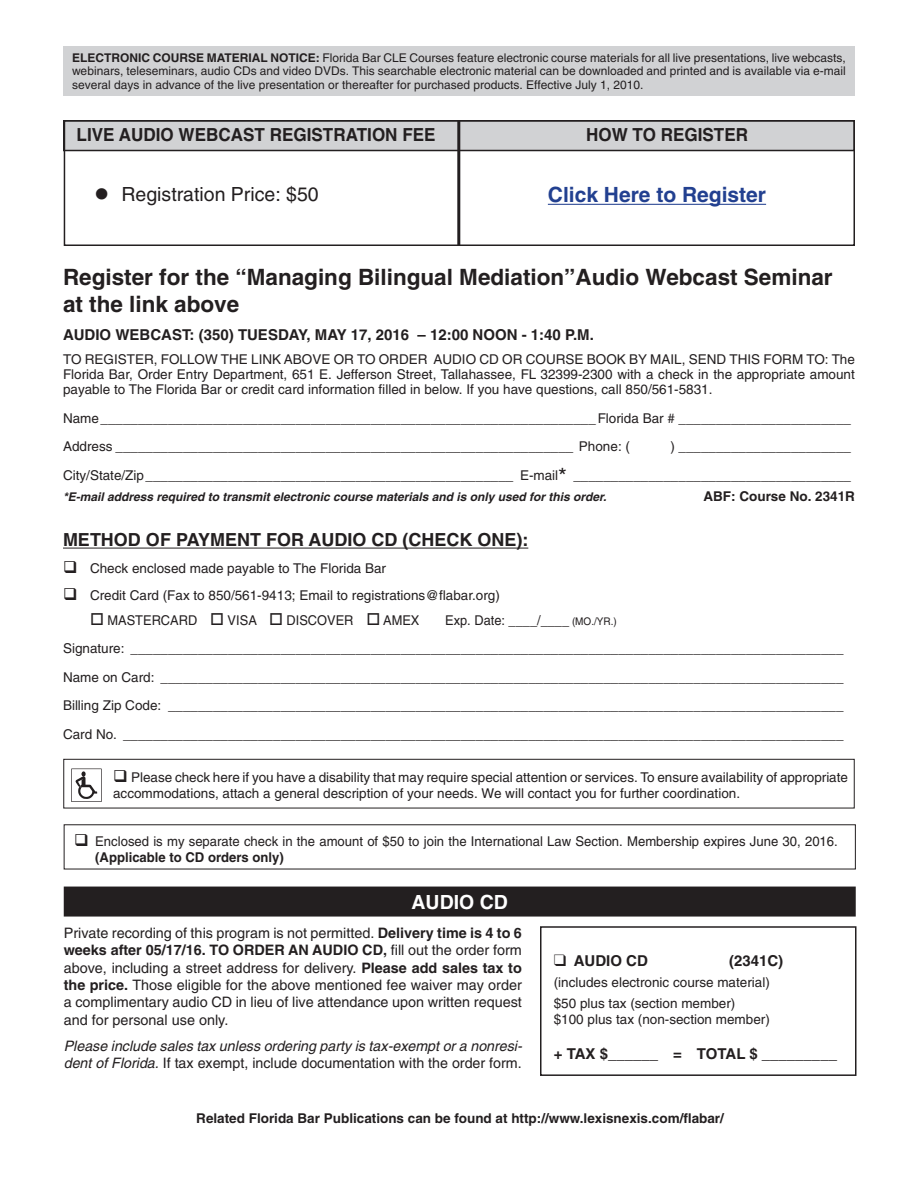
<style>
.page{position:relative;width:918px;height:1188px;background:#fff}
.page>*{position:absolute;margin:0;border:0;box-sizing:border-box;transform-origin:0 0}
.Bro19-Register_me_fo{font:700 22.5px/27px "Helvetica";color:#231f20}
.Bro07-lect_time{font:700 21px "Helvetica";color:#224090}
.Bro23-checkone_boxes{font:19.5px "Helvetica";color:#231f20}
.Bro13-CLE_Crsebook_h{font:700 19.5px "Helvetica";color:#fff}
.Bro22-RegFee_MethofP{font:700 18px "Helvetica";color:#231f20;scale:.95 1}
.Bro23-checkone_boxes-2{font:700 18px "Helvetica";color:#231f20}
.Bro17-text9{font:700 15px "Helvetica";color:#231f20}
.Bro26-book_tape_cost{font:700 15px "Helvetica";color:#231f20}
.Bro17-text9-2{font:14.4px/17.2px "Helvetica";color:#231f20;text-align:justify}
.Bro18-text8{font:italic 14.4px/17.2px "Helvetica";color:#231f20}
.Bro-multi-name-add-c{font:13.5px "Helvetica";color:#231f20}
.Bro20-name-add-ctyst{font:13.5px "Helvetica";color:#231f20}
.Bro17-text9-3{font:13.5px/15px "Helvetica";color:#231f20;text-align:justify}
.Bro24-handicap{font:13.5px/16.2px "Helvetica";color:#231f20}
.Bro29-join_membershi{font:13.5px/16.2px "Helvetica";color:#231f20}
.Bro23-checkone_boxes-3{font:13.5px "Helvetica";color:#231f20}
.Bro26-book_tape_cost-2{font:13.5px "Helvetica";color:#231f20}
.Bro17-text9-4{font:700 13.5px "Helvetica";color:#231f20}
.Bro23-checkone_boxes-4{font:13.5px "Helvetica";color:#231f20;scale:.95 1}
.Bro21-initials_cours{font:700 13.5px "Helvetica";color:#231f20}
.Bro22-RegFee_MethofP-2{font:12px/13.5px "Helvetica";color:#231f20;text-align:justify}
.Bro21-initials_cours-2{font:italic 700 12px "Helvetica";color:#231f20}
.s1{font-weight:700}
.s2{font-size:22.5px}
.s3{font-size:10.5px}
.s4{font-style:normal}
</style>
<div class="page">
<div style="left:64px;top:121px;width:790px;height:30px;background:#d1d2d4"></div>
<div style="left:63px;top:120px;width:792px;height:31px;border:2px solid #231f20"></div>
<div style="left:64px;top:120px;width:791px;height:126px;border:2px solid #231f20"></div>
<hr style="left:457px;top:120px;width:3px;height:126px;background:#231f20">
<div style="left:63px;top:759px;width:792px;height:49px;border:1px solid #231f20"></div>
<img style="left:71px;top:768px;width:31px;height:34px">
<div style="left:64px;top:887px;width:792px;height:30px;background:#231f20"></div>
<div style="left:540px;top:926px;width:316px;height:150px;border:2px solid #231f20"></div>
<div style="left:63px;top:46px;width:792px;height:50px;background:#d1d2d4"></div>
<hr style="left:63px;top:548px;width:465px;height:1px;background:#231f20">
<hr style="left:548px;top:204px;width:218px;height:1px;background:#224090">
<p class="Bro22-RegFee_MethofP-2" style="left:72px;top:51px;width:775px"><span class="s1">ELECTRONIC COURSE MATERIAL NOTICE:</span> Florida Bar CLE Courses feature electronic course materials for all live presentations, live webcasts, webinars, teleseminars, audio CDs and video DVDs. This searchable electronic material can be downloaded and printed and is available via e-mail several days in advance of the live presentation or thereafter for purchased products. Effective July 1, 2010.</p>
<p class="Bro22-RegFee_MethofP" style="left:77px;top:124px;width:380px">LIVE AUDIO WEBCAST REGISTRATION FEE</p>
<p class="Bro22-RegFee_MethofP" style="left:586px;top:124px;width:172px">HOW TO REGISTER</p>
<p class="Bro23-checkone_boxes" style="left:94px;top:183px;width:226px">● Registration Price: $50</p>
<p class="Bro07-lect_time" style="left:548px;top:182px;width:220px">Click Here to Register</p>
<p class="Bro19-Register_me_fo" style="left:63px;top:263px;width:771px">Register for the “Managing Bilingual Mediation”Audio Webcast Seminar at the link above</p>
<p class="Bro17-text9" style="left:63px;top:326px;width:532px">AUDIO WEBCAST: (350) TUESDAY, MAY 17, 2016 – 12:00 NOON - 1:40 P.M.</p>
<p class="Bro17-text9-3" style="left:63px;top:352px;width:793px">TO REGISTER, FOLLOW THE LINK ABOVE OR TO ORDER AUDIO CD OR COURSE BOOK BY MAIL, SEND THIS FORM TO: The Florida Bar, Order Entry Department, 651 E. Jefferson Street, Tallahassee, FL 32399-2300 with a check in the appropriate amount payable to The Florida Bar or credit card information filled in below. If you have questions, call 850/561-5831.</p>
<p class="Bro20-name-add-ctyst" style="left:63px;top:410px;width:790px">Name__________________________________________________________________Florida Bar # _______________________</p>
<p class="Bro20-name-add-ctyst" style="left:63px;top:439px;width:569px">Address _____________________________________________________________ Phone: (</p>
<p class="Bro20-name-add-ctyst" style="left:671px;top:439px;width:182px">) _______________________</p>
<p class="Bro20-name-add-ctyst" style="left:63px;top:467px;width:790px">City/State/Zip_________________________________________________ E-mail<span class="s2">*</span> _____________________________________</p>
<p class="Bro21-initials_cours-2" style="left:63px;top:489px;width:545px">*E-mail address required to transmit electronic course materials and is only used for this order.</p>
<p class="Bro21-initials_cours" style="left:703px;top:488px;width:153px">ABF: Course No. 2341R</p>
<p class="Bro23-checkone_boxes-2" style="left:63px;top:529px;width:467px">METHOD OF PAYMENT FOR AUDIO CD (CHECK ONE):</p>
<p class="Bro23-checkone_boxes-3" style="left:63px;top:560px;width:325px">❑ Check enclosed made payable to The Florida Bar</p>
<p class="Bro23-checkone_boxes-3" style="left:63px;top:587px;width:438px">❑ Credit Card (Fax to 850/561-9413; Email to registrations@flabar.org)</p>
<p class="Bro23-checkone_boxes-4" style="left:90px;top:612px;width:348px">□ MASTERCARD □ VISA □ DISCOVER □ AMEX</p>
<p class="Bro23-checkone_boxes-4" style="left:445px;top:612px;width:182px">Exp. Date: ____/____ <span class="s3">(MO./YR.)</span></p>
<p class="Bro-multi-name-add-c" style="left:63px;top:641px;width:782px">Signature: _______________________________________________________________________________________________</p>
<p class="Bro-multi-name-add-c" style="left:63px;top:669px;width:782px">Name on Card: ___________________________________________________________________________________________</p>
<p class="Bro-multi-name-add-c" style="left:63px;top:698px;width:782px">Billing Zip Code: __________________________________________________________________________________________</p>
<p class="Bro-multi-name-add-c" style="left:63px;top:726px;width:782px">Card No. ________________________________________________________________________________________________</p>
<p class="Bro24-handicap" style="left:113px;top:769px;width:736px">❑ Please check here if you have a disability that may require special attention or services. To ensure availability of appropriate accommodations, attach a general description of your needs. We will contact you for further coordination.</p>
<p class="Bro29-join_membershi" style="left:95px;top:833px;width:744px;text-indent:-21px">❑ Enclosed is my separate check in the amount of $50 to join the International Law Section. Membership expires June 30, 2016. <span class="s1">(Applicable to CD orders only)</span></p>
<p class="Bro13-CLE_Crsebook_h" style="left:412px;top:890px;width:98px">AUDIO CD</p>
<p class="Bro17-text9-2" style="left:64px;top:924px;width:460px">Private recording of this program is not permitted. <span class="s1">Delivery time is 4 to 6 weeks after 05/17/16. TO ORDER AN AUDIO CD,</span> fill out the order form above, including a street address for delivery. <span class="s1">Please add sales tax to the price.</span> Those eligible for the above mentioned fee waiver may order a complimentary audio CD in lieu of live attendance upon written request and for personal use only.</p>
<p class="Bro18-text8" style="left:64px;top:1037px;width:460px">Please include sales tax unless ordering party is tax-exempt or a nonresi&shy;dent of Florida. <span class="s4">If tax exempt, include documentation with the order form.</span></p>
<p class="Bro26-book_tape_cost" style="left:554px;top:951px;width:96px">❑ AUDIO CD</p>
<p class="Bro26-book_tape_cost" style="left:729px;top:951px;width:56px">(2341C)</p>
<p class="Bro26-book_tape_cost-2" style="left:554px;top:974px;width:218px">(includes electronic course material)</p>
<p class="Bro26-book_tape_cost-2" style="left:554px;top:995px;width:183px">$50 plus tax (section member)</p>
<p class="Bro26-book_tape_cost-2" style="left:554px;top:1012px;width:218px">$100 plus tax (non-section member)</p>
<p class="Bro26-book_tape_cost" style="left:554px;top:1044px;width:285px">+ TAX $______ = TOTAL $ _________</p>
<p class="Bro17-text9-4" style="left:196px;top:1110px;width:529px">Related Florida Bar Publications can be found at http://www.lexisnexis.com/flabar/</p>
</div>
